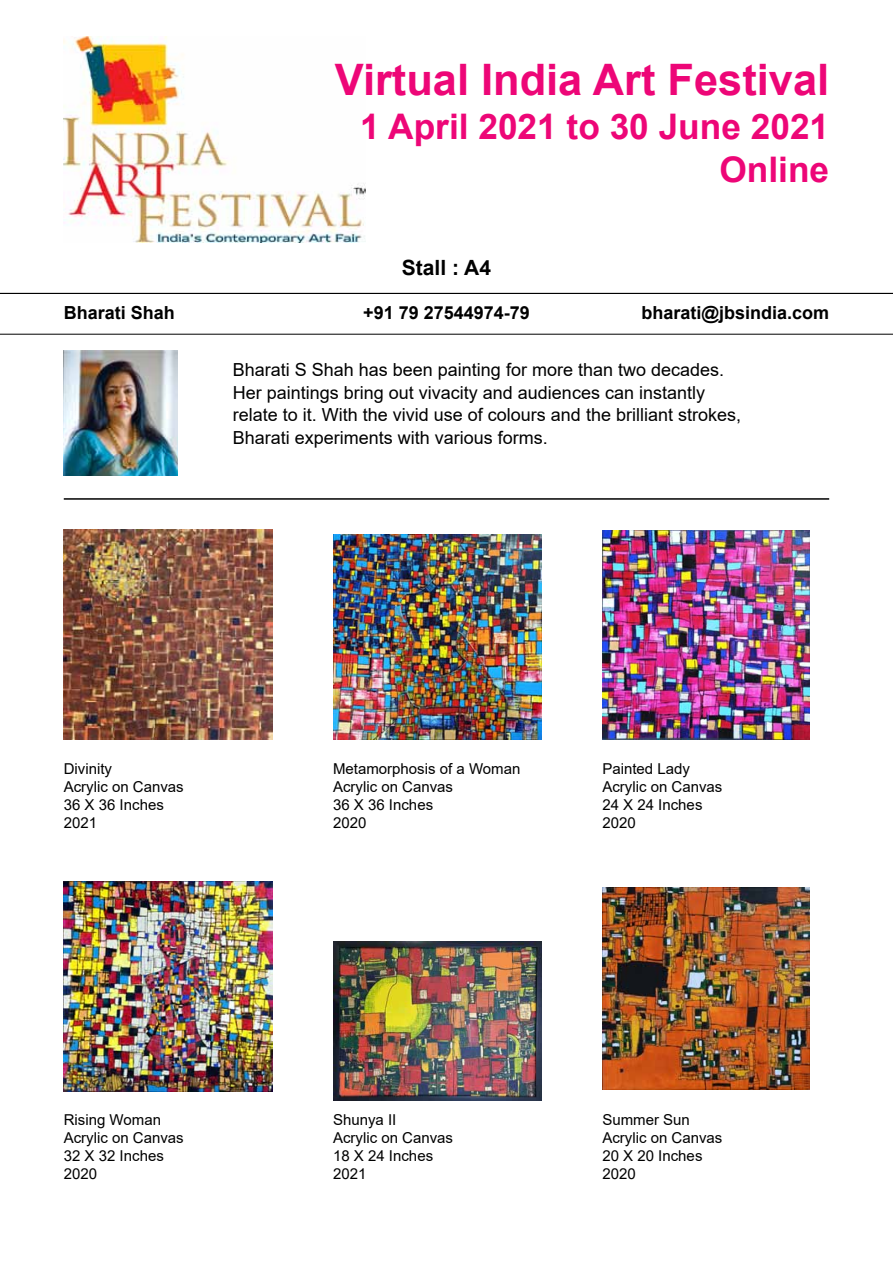
<style>
.page{position:relative;width:893px;height:1263px;background:#fff}
.page>*{position:absolute;margin:0;border:0;box-sizing:border-box;transform-origin:0 0}
.t1{font:700 43.35px "Arial";color:#ed0677}
.t2{font:700 35.25px/43.5px "Arial";color:#ed0677;text-align:right}
.t3{font:700 21px "Arial";color:#000}
.t4{font:18px/22.5px "Arial";color:#000}
.t5{font:700 18px "Arial";color:#000}
.t6{font:15px/18px "Arial";color:#000}
</style>
<div class="page">
<img style="left:64px;top:36px;width:301px;height:207px">
<hr style="left:0;top:293px;width:893px;height:1px;background:#000">
<hr style="left:0;top:334px;width:893px;height:1px;background:#000">
<hr style="left:64px;top:498px;width:765px;height:2px;background:#000">
<img style="left:64px;top:350px;width:113px;height:126px">
<img style="left:64px;top:530px;width:208px;height:210px">
<img style="left:333px;top:535px;width:208px;height:205px">
<img style="left:602px;top:531px;width:207px;height:209px">
<img style="left:64px;top:881px;width:208px;height:211px">
<img style="left:602px;top:887px;width:207px;height:202px">
<img style="left:333px;top:942px;width:208px;height:158px">
<h1 class="t1" style="left:335px;top:50px;width:496px">Virtual India Art Festival</h1>
<h2 class="t2" style="left:360px;top:105px;width:470px">1 April 2021 to 30 June 2021<br>Online</h2>
<h3 class="t3" style="left:402px;top:252px;width:91px">Stall : A4</h3>
<p class="t5" style="left:64px;top:300px;width:113px">Bharati Shah</p>
<p class="t5" style="left:363px;top:300px;width:168px">+91 79 27544974-79</p>
<p class="t5" style="left:642px;top:300px;width:189px">bharati@jbsindia.com</p>
<p class="t4" style="left:233px;top:358px;width:510px">Bharati S Shah has been painting for more than two decades.<br>Her paintings bring out vivacity and audiences can instantly relate to it. With the vivid use of colours and the brilliant strokes, Bharati experiments with various forms.</p>
<p class="t6" style="left:64px;top:760px;width:122px">Divinity<br>Acrylic on Canvas<br>36 X 36 Inches<br>2021</p>
<p class="t6" style="left:64px;top:1110px;width:122px">Rising Woman<br>Acrylic on Canvas<br>32 X 32 Inches<br>2020</p>
<p class="t6" style="left:333px;top:760px;width:189px">Metamorphosis of a Woman<br>Acrylic on Canvas<br>36 X 36 Inches<br>2020</p>
<p class="t6" style="left:602px;top:760px;width:122px">Painted Lady<br>Acrylic on Canvas<br>24 X 24 Inches<br>2020</p>
<p class="t6" style="left:333px;top:1110px;width:122px">Shunya II<br>Acrylic on Canvas<br>18 X 24 Inches<br>2021</p>
<p class="t6" style="left:602px;top:1110px;width:122px">Summer Sun<br>Acrylic on Canvas<br>20 X 20 Inches<br>2020</p>
</div>
